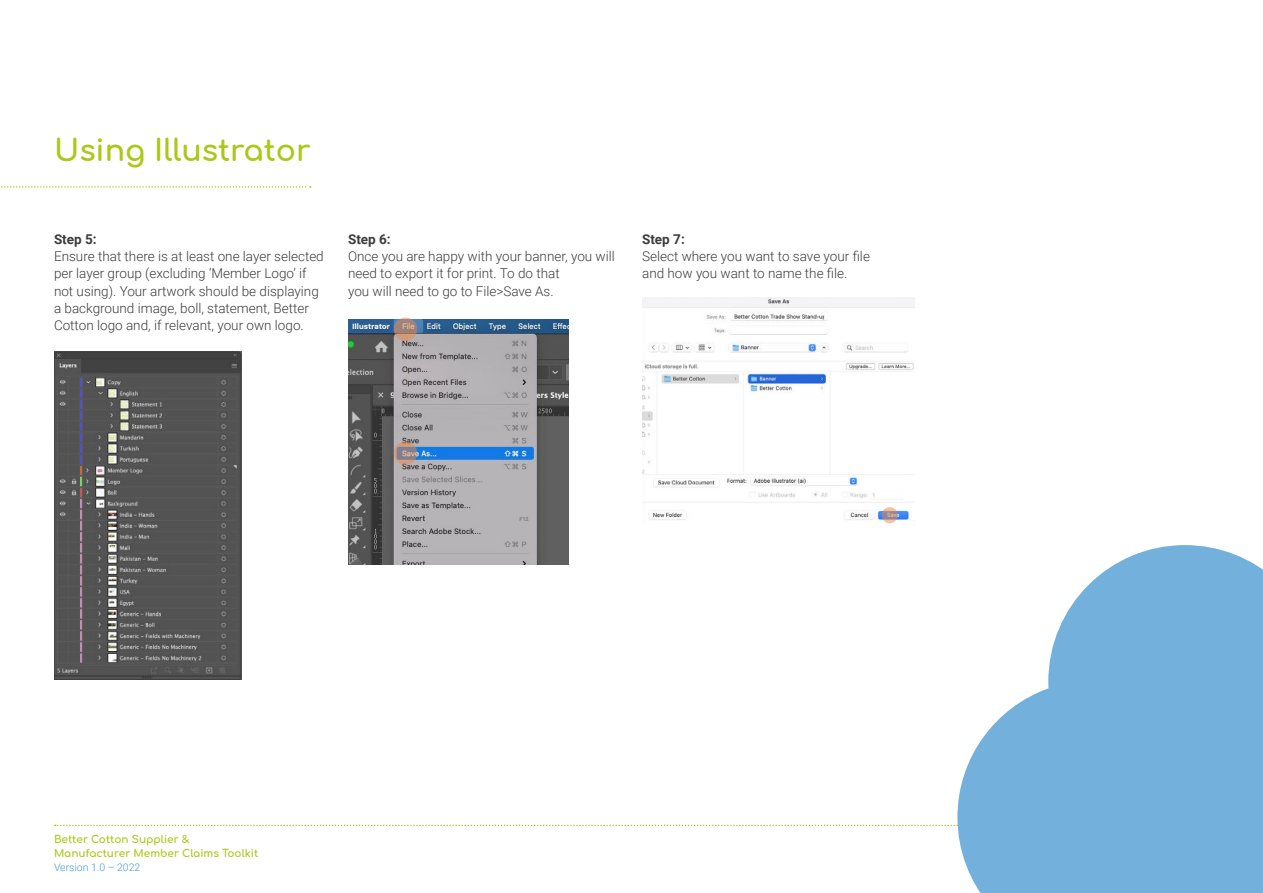
<style>
.page{position:relative;width:1263px;height:893px;background:#fff}
.page>*{position:absolute;margin:0;border:0;box-sizing:border-box;transform-origin:0 0}
.t1{font:700 30px "Comfortaa";color:#aac817}
.t2{font:300 13.5px/17.2px "Roboto";color:#3c3c3b}
.t3{font:700 13.5px "Roboto";color:#3c3c3b}
.t4{font:700 10.5px/14.2px "Comfortaa";color:#aac817}
.t5{font:300 10.5px "Roboto";color:#439bcc}
</style>
<div class="page">
<svg style="left:1px;top:186px;width:310px;height:2px"></svg>
<img style="left:54px;top:351px;width:187px;height:329px">
<img style="left:348px;top:319px;width:221px;height:246px">
<svg style="left:394px;top:317px;width:23px;height:24px"></svg>
<svg style="left:394px;top:441px;width:23px;height:24px"></svg>
<img style="left:642px;top:298px;width:273px;height:226px">
<svg style="left:882px;top:507px;width:16px;height:16px"></svg>
<svg style="left:55px;top:825px;width:902px;height:1px"></svg>
<svg style="left:957px;top:545px;width:306px;height:348px;fill:#73b1dc"></svg>
<h1 class="t1" style="left:54px;top:137px;width:258px">Using Illustrator</h1>
<p class="t3" style="left:54px;top:233px;width:44px">Step 5:</p>
<p class="t2" style="left:54px;top:249px;width:271px">Ensure that there is at least one layer selected per layer group (excluding ‘Member Logo’ if not using). Your artwork should be displaying a background image, boll, statement, Better Cotton logo and, if relevant, your own logo.</p>
<p class="t3" style="left:348px;top:233px;width:44px">Step 6:</p>
<p class="t2" style="left:348px;top:249px;width:268px">Once you are happy with your banner, you will need to export it for print. To do that<br>you will need to go to File&gt;Save As.</p>
<p class="t3" style="left:642px;top:233px;width:44px">Step 7:</p>
<p class="t2" style="left:642px;top:247px;width:229px">Select where you want to save your file and how you want to name the file.</p>
<p class="t4" style="left:54px;top:833px;width:206px">Better Cotton Supplier &amp;<br>Manufacturer Member Claims Toolkit</p>
<p class="t5" style="left:54px;top:863px;width:88px">Version 1.0 – 2022</p>
</div>
